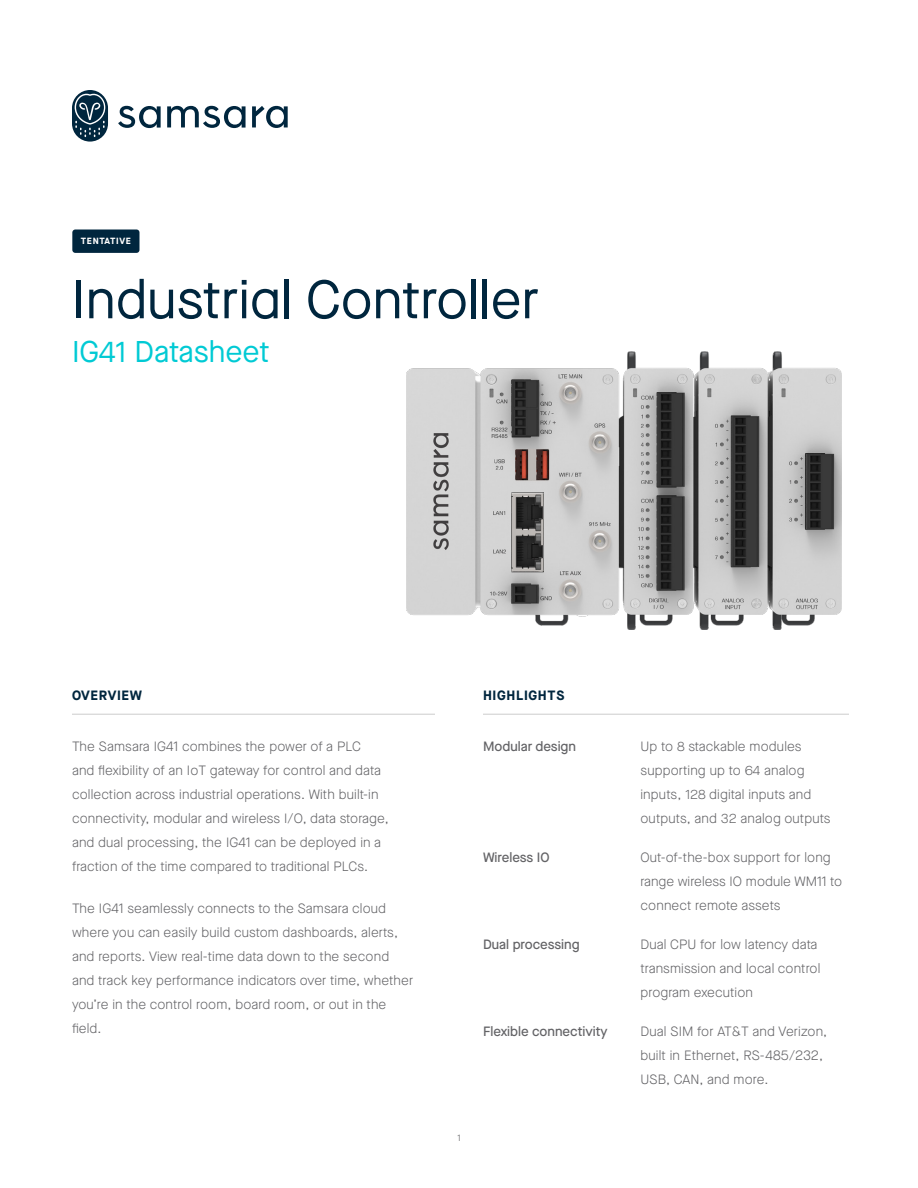
<style>
.page{position:relative;width:918px;height:1188px;background:#fff}
.page>*{position:absolute;margin:0;border:0;box-sizing:border-box;transform-origin:0 0}
.t1{font:54px "Maison Neue";color:#00263e}
.t2{font:30px "Maison Neue";color:#00cad4}
.t3{font:300 13.5px/24px "Maison Neue";letter-spacing:.01em;color:#636366}
.t4{font:500 13.5px "Maison Neue";color:#636366}
.t5{font:700 13.5px "Maison Neue";letter-spacing:.05em;color:#00263e}
.t6{font:700 9px "Maison Neue";letter-spacing:.075em;color:#fff}
.t7{font:300 9px "Maison Neue";color:#636366}
</style>
<div class="page">
<img style="left:407px;top:351px;width:434px;height:279px">
<hr style="left:72px;top:714px;width:363px;height:1px;background:#ccc">
<hr style="left:483px;top:714px;width:366px;height:1px;background:#ccc">
<div style="left:72px;top:230px;width:68px;height:23px;background:#00263e;border-radius:3px"></div>
<svg style="left:118px;top:106px;width:43px;height:22px"></svg>
<svg style="left:167px;top:106px;width:79px;height:22px"></svg>
<svg style="left:252px;top:106px;width:36px;height:22px"></svg>
<svg style="left:72px;top:90px;width:36px;height:52px"></svg>
<p class="t6" style="left:81px;top:235px;width:52px">TENTATIVE</p>
<h1 class="t1" style="left:72px;top:264px;width:469px">Industrial Controller</h1>
<h2 class="t2" style="left:72px;top:331px;width:199px">IG41 Datasheet</h2>
<p class="t5" style="left:72px;top:686px;width:72px">OVERVIEW</p>
<p class="t3" style="left:72px;top:734px;width:318px">The Samsara IG41 combines the power of a PLC<br>and flexibility of an IoT gateway for control and data collection across industrial operations. With built-in connectivity, modular and wireless I/O, data storage, and dual processing, the IG41 can be deployed in a fraction of the time compared to traditional PLCs.</p>
<p class="t3" style="left:72px;top:896px;width:343px">The IG41 seamlessly connects to the Samsara cloud where you can easily build custom dashboards, alerts, and reports. View real-time data down to the second and track key performance indicators over time, whether you’re in the control room, board room, or out in the field.</p>
<p class="t7" style="left:457px;top:1132px;width:5px">1</p>
<p class="t5" style="left:483px;top:686px;width:83px">HIGHLIGHTS</p>
<p class="t4" style="left:483px;top:737px;width:95px">Modular design</p>
<p class="t3" style="left:641px;top:734px;width:192px">Up to 8 stackable modules supporting up to 64 analog inputs, 128 digital inputs and outputs, and 32 analog outputs</p>
<p class="t4" style="left:483px;top:848px;width:68px">Wireless IO</p>
<p class="t3" style="left:641px;top:845px;width:203px">Out-of-the-box support for long range wireless IO module WM11 to connect remote assets</p>
<p class="t4" style="left:483px;top:935px;width:98px">Dual processing</p>
<p class="t3" style="left:641px;top:933px;width:181px">Dual CPU for low latency data transmission and local control program execution</p>
<p class="t4" style="left:483px;top:1022px;width:126px">Flexible connectivity</p>
<p class="t3" style="left:641px;top:1020px;width:188px">Dual SIM for AT&amp;T and Verizon, built in Ethernet, RS-485/232,<br>USB, CAN, and more.</p>
</div>
